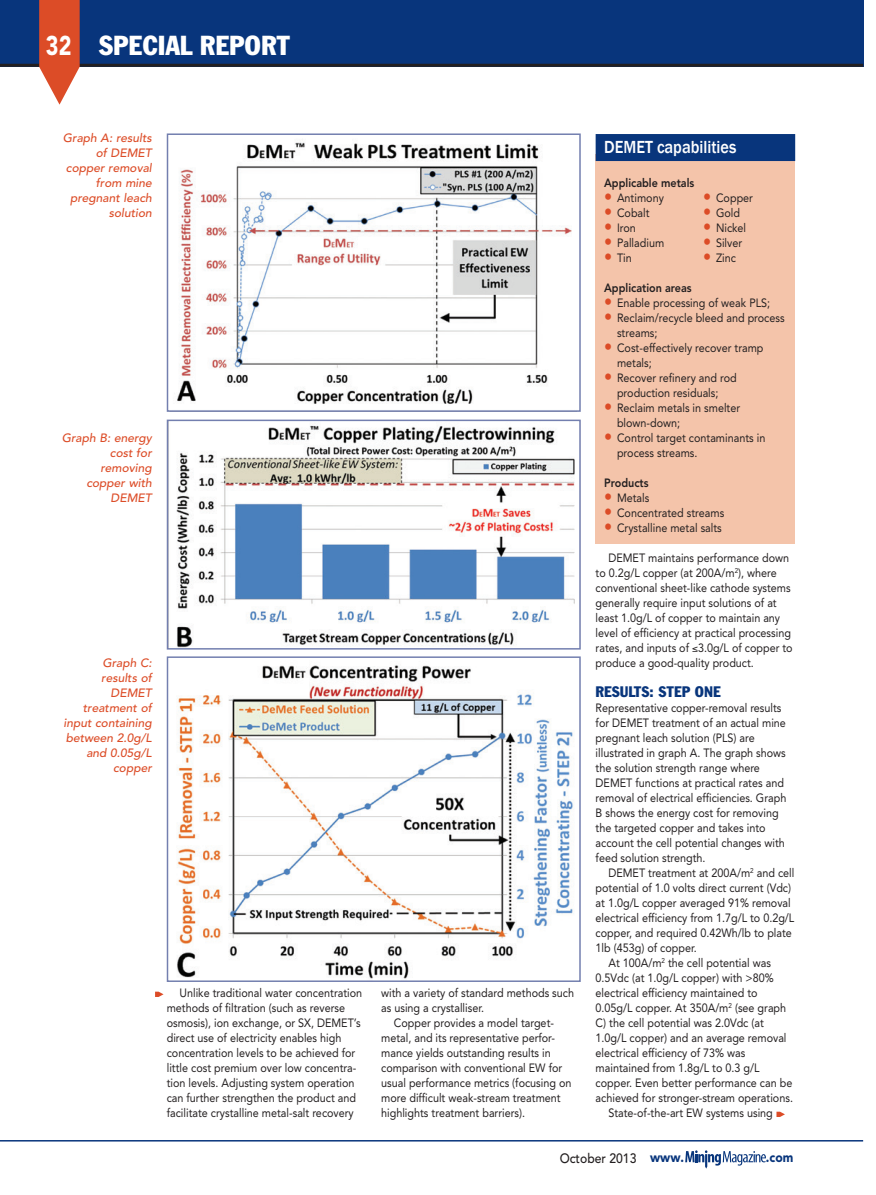
<style>
.page{position:relative;width:876px;height:1195px;background:#fff}
.page>*{position:absolute;margin:0;border:0;box-sizing:border-box;transform-origin:0 0}
.t1{font:condensed 27px "Franklin Gothic BT";color:#fff}
.t2{font:500 18px "Franklin Gothic";color:#fff;scale:.9 1}
.t3{font:condensed 15px "Franklin Gothic BT";color:#08357c}
.t4{font:500 13.5px "Avenir";color:#231f20;scale:.9 1}
.t5{font:900 13.5px "Avenir";color:#08357c;scale:.9 1}
.t6{font:12px/15px "Avenir";color:#231f20;scale:.9 1}
.t7{font:italic 500 12px/15px "Avenir";color:#dc4c27;text-align:right}
.t8{font:800 12px "Avenir";color:#231f20;scale:.9 1}
.s1{font-family:"Avenir";font-weight:900;font-stretch:normal}
.s2{font-weight:900;font-size:18px;color:#dc4c27}
.s3{font-weight:900;color:#08357c}
</style>
<div class="page">
<svg style="left:685px;top:1150px;width:81px;height:18px"></svg>
<div style="left:0;top:0;width:863px;height:67px;background:#08357c"></div>
<hr style="left:0;top:64px;width:863px;height:3px;background:#231f20">
<svg style="left:39px;top:0;width:41px;height:105px"></svg>
<hr style="left:0;top:1140px;width:863px;height:1px;background:#08357c">
<img style="left:176px;top:425px;width:399px;height:221px">
<div style="left:167px;top:420px;width:414px;height:229px;border:2px solid #737faf"></div>
<img style="left:177px;top:665px;width:397px;height:314px">
<div style="left:167px;top:656px;width:414px;height:326px;border:2px solid #737faf"></div>
<div style="left:596px;top:154px;width:199px;height:390px;background:#f4c4aa"></div>
<div style="left:596px;top:134px;width:199px;height:27px;background:#08357c"></div>
<img style="left:177px;top:142px;width:395px;height:262px">
<div style="left:167px;top:133px;width:414px;height:279px;border:2px solid #737faf"></div>
<svg style="left:155px;top:992px;width:9px;height:5px"></svg>
<svg style="left:776px;top:1112px;width:9px;height:5px"></svg>
<h1 class="t1" style="left:46px;top:28px;width:246px"><span class="s1">32</span> SPECIAL REPORT</h1>
<p class="t7" style="left:63px;top:130px;width:90px">Graph A: results of DEMET copper removal from mine pregnant leach solution</p>
<p class="t7" style="left:62px;top:430px;width:92px">Graph B: energy cost for removing copper with<br>DEMET</p>
<p class="t7" style="left:64px;top:655px;width:90px">Graph C:<br>results of<br>DEMET treatment of input containing between 2.0g/L and 0.05g/L copper</p>
<p class="t6" style="left:167px;top:985px;width:219px;text-indent:13px">Unlike traditional water concentration methods of filtration (such as reverse osmosis), ion exchange, or SX, DEMET’s direct use of electricity enables high concentration levels to be achieved for little cost premium over low concentra&shy;tion levels. Adjusting system operation can further strengthen the product and facilitate crystalline metal-salt recovery</p>
<p class="t6" style="left:381px;top:985px;width:216px">with a variety of standard methods such</p>
<p class="t6" style="left:381px;top:1000px;width:116px">as using a crystalliser.</p>
<p class="t6" style="left:394px;top:1015px;width:179px">Copper provides a model target-</p>
<p class="t6" style="left:381px;top:1030px;width:195px">metal, and its representative perfor-</p>
<p class="t6" style="left:381px;top:1045px;width:190px">mance yields outstanding results in</p>
<p class="t6" style="left:381px;top:1060px;width:203px">comparison with conventional EW for</p>
<p class="t6" style="left:381px;top:1075px;width:213px">usual performance metrics (focusing on</p>
<p class="t6" style="left:381px;top:1090px;width:201px">more difficult weak-stream treatment</p>
<p class="t6" style="left:381px;top:1105px;width:162px">highlights treatment barriers).</p>
<h2 class="t2" style="left:604px;top:136px;width:149px">DEMET capabilities</h2>
<p class="t8" style="left:604px;top:175px;width:102px">Applicable metals</p>
<p class="t6" style="left:604px;top:190px;width:68px"><span class="s2">•</span> Antimony</p>
<p class="t6" style="left:703px;top:190px;width:57px"><span class="s2">•</span> Copper</p>
<p class="t6" style="left:604px;top:205px;width:52px"><span class="s2">•</span> Cobalt</p>
<p class="t6" style="left:703px;top:205px;width:43px"><span class="s2">•</span> Gold</p>
<p class="t6" style="left:604px;top:220px;width:37px"><span class="s2">•</span> Iron</p>
<p class="t6" style="left:703px;top:220px;width:49px"><span class="s2">•</span> Nickel</p>
<p class="t6" style="left:604px;top:235px;width:68px"><span class="s2">•</span> Palladium</p>
<p class="t6" style="left:703px;top:235px;width:45px"><span class="s2">•</span> Silver</p>
<p class="t6" style="left:604px;top:250px;width:32px"><span class="s2">•</span> Tin</p>
<p class="t6" style="left:703px;top:250px;width:38px"><span class="s2">•</span> Zinc</p>
<p class="t8" style="left:604px;top:280px;width:99px">Application areas</p>
<p class="t6" style="left:604px;top:295px;width:186px"><span class="s2">•</span> Enable processing of weak PLS;</p>
<p class="t6" style="left:617px;top:310px;width:188px;text-indent:-13px"><span class="s2">•</span> Reclaim/recycle bleed and process streams;</p>
<p class="t6" style="left:617px;top:340px;width:164px;text-indent:-13px"><span class="s2">•</span> Cost-effectively recover tramp metals;</p>
<p class="t6" style="left:604px;top:370px;width:149px;text-align:center"><span class="s2">•</span> Recover refinery and rod production residuals;</p>
<p class="t6" style="left:617px;top:400px;width:138px;text-indent:-13px"><span class="s2">•</span> Reclaim metals in smelter blown-down;</p>
<p class="t6" style="left:617px;top:430px;width:166px;text-indent:-13px"><span class="s2">•</span> Control target contaminants in process streams.</p>
<p class="t8" style="left:604px;top:476px;width:51px">Products</p>
<p class="t6" style="left:604px;top:490px;width:52px"><span class="s2">•</span> Metals</p>
<p class="t6" style="left:604px;top:505px;width:135px"><span class="s2">•</span> Concentrated streams</p>
<p class="t6" style="left:604px;top:520px;width:132px"><span class="s2">•</span> Crystalline metal salts</p>
<p class="t6" style="left:596px;top:550px;width:220px;text-indent:13px">DEMET maintains performance down to 0.2g/L copper (at 200A/m<sup>2</sup>), where conventional sheet-like cathode systems generally require input solutions of at least 1.0g/L of copper to maintain any level of efficiency at practical processing rates, and inputs of ≤3.0g/L of copper to produce a good-quality product.</p>
<p class="t3" style="left:596px;top:682px;width:127px">RESULTS: STEP ONE</p>
<p class="t6" style="left:596px;top:700px;width:213px">Representative copper-removal results for DEMET treatment of an actual mine pregnant leach solution (PLS) are illustrated in graph A. The graph shows the solution strength range where DEMET functions at practical rates and removal of electrical efficiencies. Graph B shows the energy cost for removing the targeted copper and takes into account the cell potential changes with feed solution strength.</p>
<p class="t6" style="left:608px;top:865px;width:208px">DEMET treatment at 200A/m<sup>2</sup> and cell</p>
<p class="t6" style="left:596px;top:880px;width:219px">potential of 1.0 volts direct current (Vdc)</p>
<p class="t6" style="left:596px;top:895px;width:218px">at 1.0g/L copper averaged 91% removal</p>
<p class="t6" style="left:596px;top:910px;width:222px">electrical efficiency from 1.7g/L to 0.2g/L</p>
<p class="t6" style="left:596px;top:925px;width:220px">copper, and required 0.42Wh/lb to plate</p>
<p class="t6" style="left:596px;top:940px;width:114px">1lb (453g) of copper.</p>
<p class="t6" style="left:608px;top:955px;width:182px">At 100A/m<sup>2</sup> the cell potential was</p>
<p class="t6" style="left:596px;top:970px;width:199px">0.5Vdc (at 1.0g/L copper) with &gt;80%</p>
<p class="t6" style="left:596px;top:985px;width:182px">electrical efficiency maintained to</p>
<p class="t6" style="left:596px;top:1000px;width:213px">0.05g/L copper. At 350A/m<sup>2</sup> (see graph</p>
<p class="t6" style="left:596px;top:1015px;width:188px">C) the cell potential was 2.0Vdc (at</p>
<p class="t6" style="left:596px;top:1030px;width:214px">1.0g/L copper) and an average removal</p>
<p class="t6" style="left:596px;top:1045px;width:168px">electrical efficiency of 73% was</p>
<p class="t6" style="left:596px;top:1060px;width:184px">maintained from 1.8g/L to 0.3 g/L</p>
<p class="t6" style="left:596px;top:1075px;width:220px">copper. Even better performance can be</p>
<p class="t6" style="left:596px;top:1090px;width:221px">achieved for stronger-stream operations.</p>
<p class="t6" style="left:608px;top:1105px;width:184px">State-of-the-art EW systems using</p>
<p class="t4" style="left:560px;top:1150px;width:140px">October 2013 <span class="s3">www.</span></p>
<p class="t5" style="left:766px;top:1149px;width:32px">.com</p>
</div>
